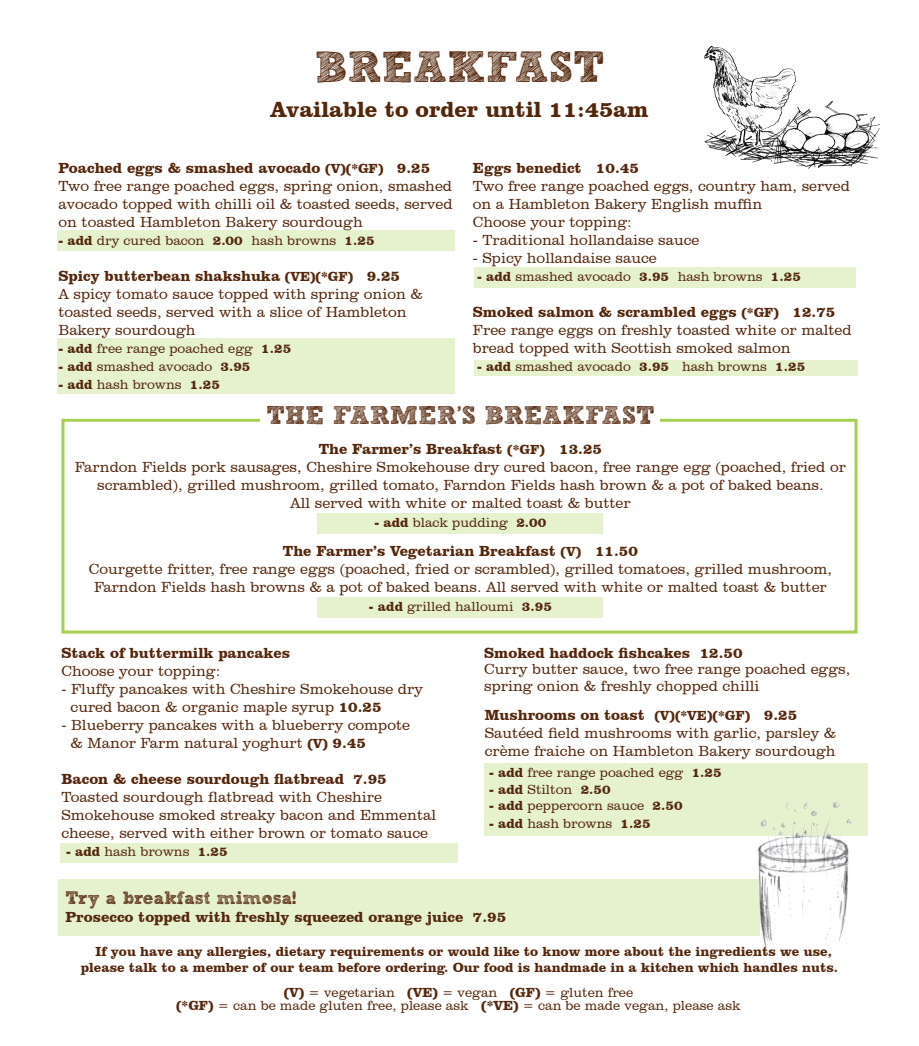
<style>
.page{position:relative;width:919px;height:1046px;background:#fff}
.page>*{position:absolute;margin:0;border:0;box-sizing:border-box;transform-origin:0 0}
.t1{font:43.5px "Sketch Rockwell";color:#54270c}
.t2{font:25.5px "Sketch Rockwell";color:#54270c}
.t3{font:700 22.5px "Clarendon BT";color:#54270c}
.t4{font:18px "Sketch Rockwell";color:#54270c}
.t5{font:300 15px/18px "Clarendon BT";color:#54270c}
.t6{font:700 15px "Clarendon BT";color:#54270c}
.t7{font:300 13.5px "Clarendon BT";color:#54270c}
.t8{font:700 13.5px/16.2px "Clarendon BT";color:#54270c}
.s1{font-size:13.5px}
.s2{font-weight:700}
.s3{font-weight:700;font-size:13.5px}
.s4{font-weight:300}
</style>
<div class="page">
<div style="left:60px;top:844px;width:398px;height:19px;background:#e6f1ce"></div>
<div style="left:58px;top:879px;width:701px;height:57px;background:#e6f1ce"></div>
<div style="left:484px;top:763px;width:383px;height:73px;background:#e6f1ce"></div>
<div style="left:57px;top:339px;width:398px;height:55px;background:#e6f1ce"></div>
<div style="left:57px;top:231px;width:398px;height:20px;background:#e6f1ce"></div>
<div style="left:474px;top:360px;width:383px;height:16px;background:#e6f1ce"></div>
<div style="left:474px;top:268px;width:382px;height:20px;background:#e6f1ce"></div>
<div style="left:317px;top:513px;width:286px;height:20px;background:#e6f1ce"></div>
<div style="left:317px;top:597px;width:286px;height:21px;background:#e6f1ce"></div>
<div style="left:61px;top:419px;width:796px;height:215px;border:3px solid #a6d052"></div>
<div style="left:261px;top:405px;width:399px;height:27px;background:#fff"></div>
<img style="left:704px;top:45px;width:175px;height:124px">
<img style="left:757px;top:802px;width:95px;height:150px">
<p class="t1" style="left:314px;top:44px;width:291px">BREAKFAST</p>
<p class="t3" style="left:270px;top:95px;width:379px">Available to order until 11:45am</p>
<p class="t6" style="left:58px;top:159px;width:373px">Poached eggs &amp; smashed avocado <span class="s1">(V)(*GF)</span> 9.25</p>
<p class="t5" style="left:58px;top:177px;width:395px;text-align:justify">Two free range poached eggs, spring onion, smashed avocado topped with chilli oil &amp; toasted seeds, served on toasted Hambleton Bakery sourdough</p>
<p class="t7" style="left:58px;top:232px;width:317px"><span class="s2">- add</span> dry cured bacon <span class="s2">2.00</span> hash browns <span class="s2">1.25</span></p>
<p class="t6" style="left:58px;top:267px;width:343px">Spicy butterbean shakshuka <span class="s1">(VE)(*GF)</span> 9.25</p>
<p class="t5" style="left:58px;top:285px;width:366px">A spicy tomato sauce topped with spring onion &amp; toasted seeds, served with a slice of Hambleton</p>
<p class="t5" style="left:58px;top:321px;width:139px">Bakery sourdough</p>
<p class="t7" style="left:58px;top:340px;width:234px"><span class="s2">- add</span> free range poached egg <span class="s2">1.25</span></p>
<p class="t7" style="left:58px;top:358px;width:193px"><span class="s2">- add</span> smashed avocado <span class="s2">3.95</span></p>
<p class="t7" style="left:58px;top:376px;width:163px"><span class="s2">- add</span> hash browns <span class="s2">1.25</span></p>
<p class="t6" style="left:473px;top:158px;width:167px">Eggs benedict 10.45</p>
<p class="t5" style="left:473px;top:176px;width:378px">Two free range poached eggs, country ham, served on a Hambleton Bakery English muffin</p>
<p class="t5" style="left:473px;top:212px;width:160px">Choose your topping:</p>
<p class="t5" style="left:473px;top:230px;width:228px">- Traditional hollandaise sauce</p>
<p class="t5" style="left:473px;top:248px;width:185px">- Spicy hollandaise sauce</p>
<p class="t7" style="left:477px;top:268px;width:325px"><span class="s2">- add</span> smashed avocado <span class="s2">3.95</span> hash browns <span class="s2">1.25</span></p>
<p class="t6" style="left:473px;top:302px;width:364px">Smoked salmon &amp; scrambled eggs <span class="s1">(*GF)</span> 12.75</p>
<p class="t5" style="left:473px;top:320px;width:380px">Free range eggs on freshly toasted white or malted bread topped with Scottish smoked salmon</p>
<p class="t7" style="left:477px;top:358px;width:329px"><span class="s2">- add</span> smashed avocado <span class="s2">3.95</span> hash browns <span class="s2">1.25</span></p>
<p class="t2" style="left:266px;top:401px;width:389px">THE FARMER’S BREAKFAST</p>
<p class="t6" style="left:319px;top:440px;width:285px">The Farmer’s Breakfast <span class="s1">(*GF)</span> 13.25</p>
<p class="t5" style="left:75px;top:458px;width:772px;text-align:center">Farndon Fields pork sausages, Cheshire Smokehouse dry cured bacon, free range egg (poached, fried or scrambled), grilled mushroom, grilled tomato, Farndon Fields hash brown &amp; a pot of baked beans.</p>
<p class="t5" style="left:290px;top:494px;width:342px">All served with white or malted toast &amp; butter</p>
<p class="t7" style="left:374px;top:515px;width:173px"><span class="s2">- add</span> black pudding <span class="s2">2.00</span></p>
<p class="t6" style="left:283px;top:542px;width:356px">The Farmer’s Vegetarian Breakfast <span class="s1">(V)</span> 11.50</p>
<p class="t5" style="left:89px;top:560px;width:744px">Courgette fritter, free range eggs (poached, fried or scrambled), grilled tomatoes, grilled mushroom,</p>
<p class="t5" style="left:94px;top:578px;width:734px">Farndon Fields hash browns &amp; a pot of baked beans. All served with white or malted toast &amp; butter</p>
<p class="t7" style="left:369px;top:599px;width:185px"><span class="s2">- add</span> grilled halloumi <span class="s2">3.95</span></p>
<p class="t6" style="left:61px;top:644px;width:230px">Stack of buttermilk pancakes</p>
<p class="t5" style="left:61px;top:662px;width:160px">Choose your topping:</p>
<p class="t5" style="left:71px;top:680px;width:354px;text-indent:-9px">- Fluffy pancakes with Cheshire Smokehouse dry cured bacon &amp; organic maple syrup <span class="s2">10.25</span></p>
<p class="t5" style="left:61px;top:716px;width:350px">- Blueberry pancakes with a blueberry compote</p>
<p class="t5" style="left:71px;top:734px;width:297px">&amp; Manor Farm natural yoghurt <span class="s3">(V)</span> <span class="s2">9.45</span></p>
<p class="t6" style="left:61px;top:770px;width:327px">Bacon &amp; cheese sourdough flatbread 7.95</p>
<p class="t5" style="left:61px;top:788px;width:322px">Toasted sourdough flatbread with Cheshire</p>
<p class="t5" style="left:61px;top:806px;width:376px">Smokehouse smoked streaky bacon and Emmental cheese, served with either brown or tomato sauce</p>
<p class="t7" style="left:66px;top:844px;width:163px"><span class="s2">- add</span> hash browns <span class="s2">1.25</span></p>
<p class="t6" style="left:484px;top:643px;width:260px">Smoked haddock fishcakes 12.50</p>
<p class="t5" style="left:484px;top:661px;width:367px;line-height:16.5px">Curry butter sauce, two free range poached eggs, spring onion &amp; freshly chopped chilli</p>
<p class="t6" style="left:484px;top:706px;width:314px">Mushrooms on toast <span class="s1">(V)(*VE)(*GF)</span> 9.25</p>
<p class="t5" style="left:484px;top:724px;width:353px">Sautéed field mushrooms with garlic, parsley &amp;</p>
<p class="t5" style="left:484px;top:742px;width:352px">crème fraiche on Hambleton Bakery sourdough</p>
<p class="t7" style="left:489px;top:765px;width:234px"><span class="s2">- add</span> free range poached egg <span class="s2">1.25</span></p>
<p class="t8" style="left:489px;top:781px;width:123px">- add <span class="s4">Stilton</span> 2.50</p>
<p class="t7" style="left:489px;top:797px;width:195px"><span class="s2">- add</span> peppercorn sauce <span class="s2">2.50</span></p>
<p class="t7" style="left:489px;top:815px;width:163px"><span class="s2">- add</span> hash browns <span class="s2">1.25</span></p>
<p class="t4" style="left:65px;top:888px;width:232px">Try a breakfast mimosa!</p>
<p class="t6" style="left:65px;top:907px;width:442px">Prosecco topped with freshly squeezed orange juice 7.95</p>
<p class="t8" style="left:81px;top:943px;width:758px;text-indent:15px">If you have any allergies, dietary requirements or would like to know more about the ingredients we use, please talk to a member of our team before ordering. Our food is handmade in a kitchen which handles nuts.</p>
<p class="t7" style="left:283px;top:984px;width:351px"><span class="s2">(V)</span> = vegetarian <span class="s2">(VE)</span> = vegan <span class="s2">(GF)</span> = gluten free</p>
<p class="t7" style="left:176px;top:998px;width:566px"><span class="s2">(*GF)</span> = can be made gluten free, please ask <span class="s2">(*VE)</span> = can be made vegan, please ask</p>
</div>
